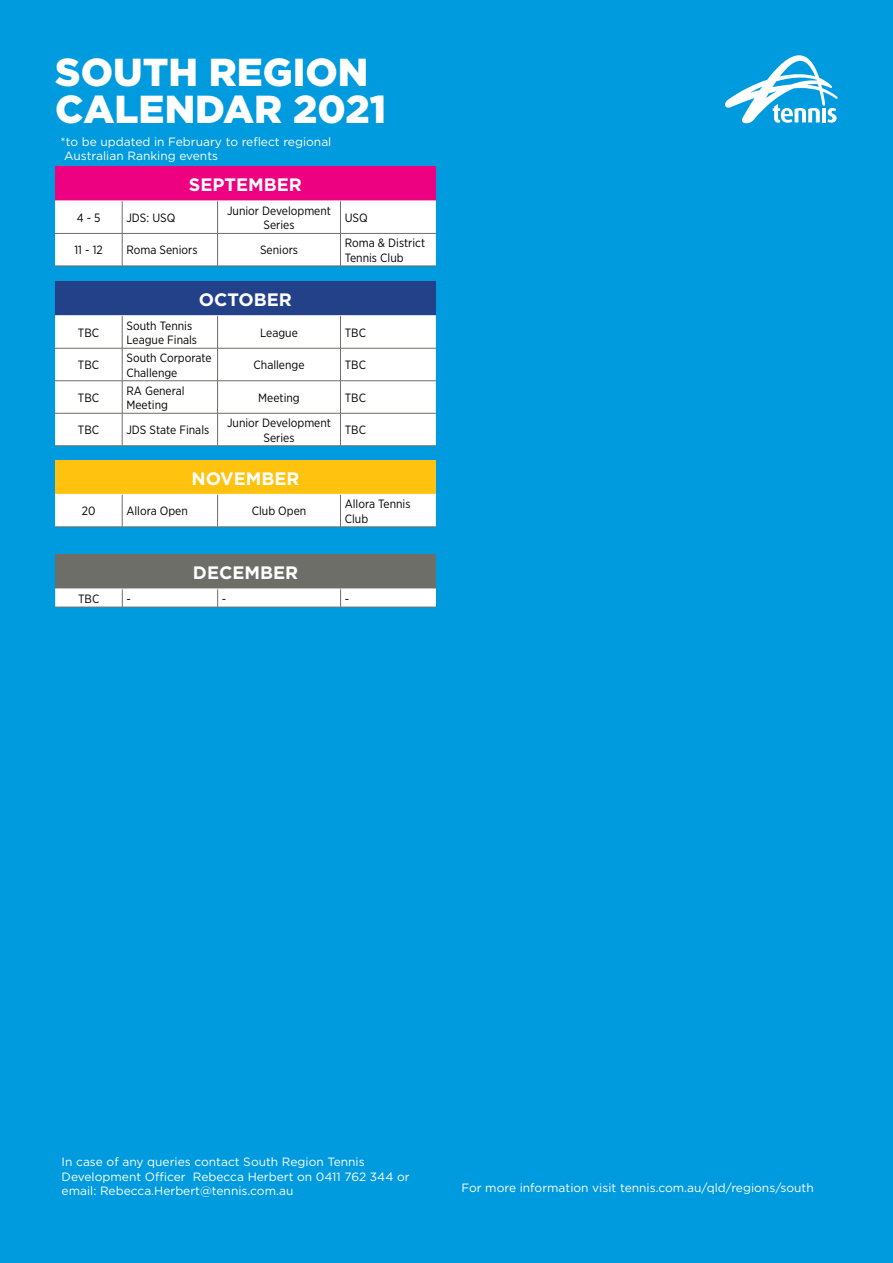
<style>
.page{position:relative;width:893px;height:1263px;background:#009bdf}
.page>*{position:absolute;margin:0;border:0;box-sizing:border-box;transform-origin:0 0}
.t1{font:900 39px/37.5px "Gotham";color:#fff}
.t2{font:700 18px "Gotham";color:#fff}
.t3{font:12px/14.4px "Gotham Narrow";color:#000}
.t4{font:12px/14.4px "Gotham";color:#fff}
</style>
<div class="page">
<svg style="left:725px;top:55px;width:113px;height:68px"></svg>
<div style="left:55px;top:167px;width:381px;height:34px;background:#ed0181"></div>
<div style="left:55px;top:202px;width:381px;height:64px;background:#fff"></div>
<hr style="left:55px;top:201px;width:67px;height:1px;background:#fff">
<hr style="left:122px;top:201px;width:96px;height:1px;background:#fff">
<hr style="left:218px;top:201px;width:122px;height:1px;background:#fff">
<hr style="left:340px;top:201px;width:96px;height:1px;background:#fff">
<hr style="left:122px;top:201px;width:1px;height:32px;background:#6d6e67">
<hr style="left:217px;top:201px;width:1px;height:32px;background:#6d6e67">
<hr style="left:340px;top:201px;width:1px;height:32px;background:#6d6e67">
<hr style="left:55px;top:233px;width:67px;height:1px;background:#6d6e67">
<hr style="left:122px;top:233px;width:96px;height:1px;background:#6d6e67">
<hr style="left:122px;top:234px;width:1px;height:32px;background:#6d6e67">
<hr style="left:218px;top:233px;width:122px;height:1px;background:#6d6e67">
<hr style="left:217px;top:234px;width:1px;height:32px;background:#6d6e67">
<hr style="left:340px;top:233px;width:96px;height:1px;background:#6d6e67">
<hr style="left:340px;top:234px;width:1px;height:32px;background:#6d6e67">
<hr style="left:55px;top:266px;width:67px;height:1px;background:#6d6e67">
<hr style="left:122px;top:266px;width:96px;height:1px;background:#6d6e67">
<hr style="left:218px;top:266px;width:122px;height:1px;background:#6d6e67">
<hr style="left:340px;top:266px;width:96px;height:1px;background:#6d6e67">
<div style="left:55px;top:460px;width:381px;height:34px;background:#ffc20e"></div>
<div style="left:55px;top:495px;width:381px;height:32px;background:#fff"></div>
<hr style="left:55px;top:494px;width:67px;height:1px;background:#fff">
<hr style="left:122px;top:494px;width:96px;height:1px;background:#fff">
<hr style="left:218px;top:494px;width:122px;height:1px;background:#fff">
<hr style="left:340px;top:494px;width:96px;height:1px;background:#fff">
<hr style="left:122px;top:495px;width:1px;height:32px;background:#6d6e67">
<hr style="left:217px;top:495px;width:1px;height:32px;background:#6d6e67">
<hr style="left:340px;top:495px;width:1px;height:32px;background:#6d6e67">
<hr style="left:55px;top:527px;width:67px;height:1px;background:#6d6e67">
<hr style="left:122px;top:527px;width:96px;height:1px;background:#6d6e67">
<hr style="left:218px;top:527px;width:122px;height:1px;background:#6d6e67">
<hr style="left:340px;top:527px;width:96px;height:1px;background:#6d6e67">
<div style="left:55px;top:282px;width:381px;height:34px;background:#224188"></div>
<div style="left:55px;top:316px;width:381px;height:129px;background:#fff"></div>
<hr style="left:55px;top:315px;width:67px;height:1px;background:#fff">
<hr style="left:122px;top:315px;width:96px;height:1px;background:#fff">
<hr style="left:218px;top:315px;width:122px;height:1px;background:#fff">
<hr style="left:340px;top:315px;width:96px;height:1px;background:#fff">
<hr style="left:122px;top:316px;width:1px;height:32px;background:#6d6e67">
<hr style="left:217px;top:316px;width:1px;height:32px;background:#6d6e67">
<hr style="left:340px;top:316px;width:1px;height:32px;background:#6d6e67">
<hr style="left:55px;top:348px;width:67px;height:1px;background:#6d6e67">
<hr style="left:122px;top:348px;width:96px;height:1px;background:#6d6e67">
<hr style="left:122px;top:348px;width:1px;height:33px;background:#6d6e67">
<hr style="left:218px;top:348px;width:122px;height:1px;background:#6d6e67">
<hr style="left:217px;top:348px;width:1px;height:33px;background:#6d6e67">
<hr style="left:340px;top:348px;width:96px;height:1px;background:#6d6e67">
<hr style="left:340px;top:348px;width:1px;height:33px;background:#6d6e67">
<hr style="left:55px;top:380px;width:67px;height:1px;background:#6d6e67">
<hr style="left:122px;top:380px;width:96px;height:1px;background:#6d6e67">
<hr style="left:122px;top:381px;width:1px;height:32px;background:#6d6e67">
<hr style="left:218px;top:380px;width:122px;height:1px;background:#6d6e67">
<hr style="left:217px;top:381px;width:1px;height:32px;background:#6d6e67">
<hr style="left:340px;top:380px;width:96px;height:1px;background:#6d6e67">
<hr style="left:340px;top:381px;width:1px;height:32px;background:#6d6e67">
<hr style="left:55px;top:413px;width:67px;height:1px;background:#6d6e67">
<hr style="left:122px;top:413px;width:96px;height:1px;background:#6d6e67">
<hr style="left:122px;top:413px;width:1px;height:33px;background:#6d6e67">
<hr style="left:218px;top:413px;width:122px;height:1px;background:#6d6e67">
<hr style="left:217px;top:413px;width:1px;height:33px;background:#6d6e67">
<hr style="left:340px;top:413px;width:96px;height:1px;background:#6d6e67">
<hr style="left:340px;top:413px;width:1px;height:33px;background:#6d6e67">
<hr style="left:55px;top:445px;width:67px;height:1px;background:#6d6e67">
<hr style="left:122px;top:445px;width:96px;height:1px;background:#6d6e67">
<hr style="left:218px;top:445px;width:122px;height:1px;background:#6d6e67">
<hr style="left:340px;top:445px;width:96px;height:1px;background:#6d6e67">
<div style="left:55px;top:555px;width:381px;height:34px;background:#6d6e67"></div>
<svg style="left:55px;top:589px;width:381px;height:18px"></svg>
<hr style="left:55px;top:607px;width:67px;height:1px;background:#6d6e67">
<hr style="left:122px;top:607px;width:96px;height:1px;background:#6d6e67">
<hr style="left:218px;top:607px;width:123px;height:1px;background:#6d6e67">
<hr style="left:341px;top:607px;width:95px;height:1px;background:#6d6e67">
<h1 class="t1" style="left:55px;top:53px;width:332px">SOUTH REGION<br>CALENDAR 2021</h1>
<p class="t4" style="left:61px;top:134px;width:272px">*to be updated in February to reflect regional<br>Australian Ranking events</p>
<h2 class="t2" style="left:189px;top:173px;width:115px">SEPTEMBER</h2>
<p class="t3" style="left:77px;top:210px;width:25px">4 - 5</p>
<p class="t3" style="left:126px;top:210px;width:50px">JDS: USQ</p>
<p class="t3" style="left:227px;top:203px;width:106px;text-align:center">Junior Development<br>Series</p>
<p class="t3" style="left:345px;top:210px;width:25px">USQ</p>
<p class="t3" style="left:74px;top:243px;width:30px">11 - 12</p>
<p class="t3" style="left:126px;top:243px;width:73px">Roma Seniors</p>
<p class="t3" style="left:260px;top:243px;width:39px">Seniors</p>
<p class="t3" style="left:345px;top:236px;width:82px">Roma &amp; District<br>Tennis Club</p>
<h2 class="t2" style="left:199px;top:288px;width:95px">OCTOBER</h2>
<p class="t3" style="left:78px;top:325px;width:23px">TBC</p>
<p class="t3" style="left:126px;top:318px;width:72px">South Tennis<br>League Finals</p>
<p class="t3" style="left:260px;top:325px;width:39px">League</p>
<p class="t3" style="left:345px;top:325px;width:23px">TBC</p>
<p class="t3" style="left:78px;top:358px;width:23px">TBC</p>
<p class="t3" style="left:126px;top:350px;width:87px">South Corporate<br>Challenge</p>
<p class="t3" style="left:254px;top:358px;width:53px">Challenge</p>
<p class="t3" style="left:345px;top:358px;width:23px">TBC</p>
<p class="t3" style="left:78px;top:390px;width:23px">TBC</p>
<p class="t3" style="left:126px;top:383px;width:60px">RA General<br>Meeting</p>
<p class="t3" style="left:258px;top:390px;width:43px">Meeting</p>
<p class="t3" style="left:345px;top:390px;width:23px">TBC</p>
<p class="t3" style="left:78px;top:423px;width:23px">TBC</p>
<p class="t3" style="left:126px;top:423px;width:84px">JDS State Finals</p>
<p class="t3" style="left:227px;top:415px;width:106px;text-align:center">Junior Development<br>Series</p>
<p class="t3" style="left:345px;top:423px;width:23px">TBC</p>
<h2 class="t2" style="left:191px;top:466px;width:109px">NOVEMBER</h2>
<p class="t3" style="left:82px;top:504px;width:15px">20</p>
<p class="t3" style="left:126px;top:504px;width:63px">Allora Open</p>
<p class="t3" style="left:252px;top:504px;width:56px">Club Open</p>
<p class="t3" style="left:345px;top:496px;width:67px">Allora Tennis<br>Club</p>
<h2 class="t2" style="left:193px;top:561px;width:107px">DECEMBER</h2>
<p class="t3" style="left:78px;top:591px;width:23px">TBC</p>
<p class="t3" style="left:127px;top:591px;width:6px">-</p>
<p class="t3" style="left:222px;top:591px;width:6px">-</p>
<p class="t3" style="left:345px;top:591px;width:6px">-</p>
<p class="t4" style="left:62px;top:1154px;width:349px">In case of any queries contact South Region Tennis<br>Development Officer Rebecca Herbert on 0411 762 344 or email: Rebecca.Herbert@tennis.com.au</p>
<p class="t4" style="left:461px;top:1180px;width:354px">For more information visit tennis.com.au/qld/regions/south</p>
</div>
